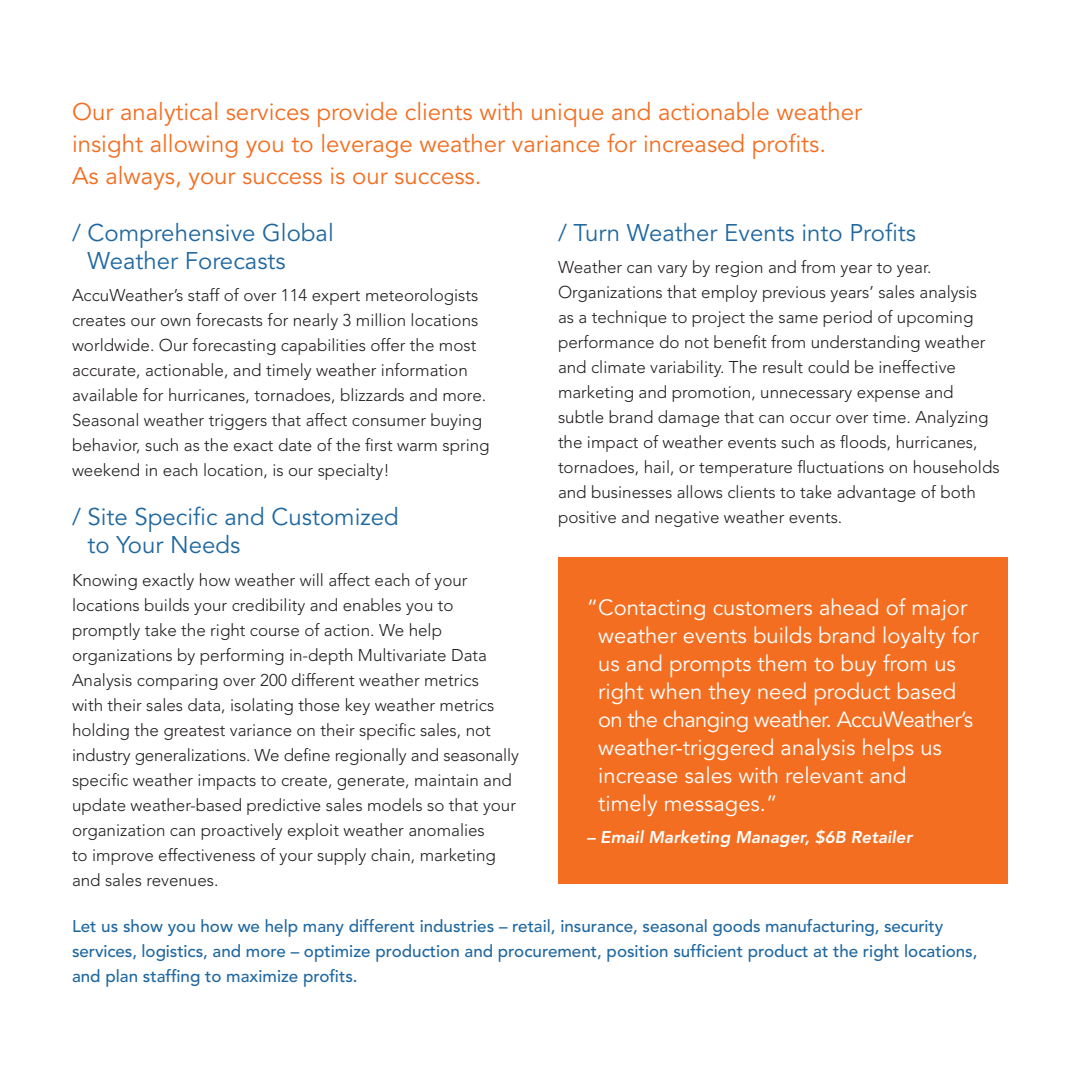
<style>
.page{position:relative;width:1080px;height:1080px;background:#fff}
.page>*{position:absolute;margin:0;border:0;box-sizing:border-box;transform-origin:0 0}
.t1{font:24px/32px "Avenir";color:#f36e21}
.t2{font:24px/28px "Avenir";color:#2068a0}
.t3{font:22px/28px "Avenir";color:#fff}
.t4{font:300 17px/25px "Avenir";color:#231f20}
.t5{font:500 17px/25px "Avenir";color:#2068a0}
.t6{font:italic 800 17px "Avenir";color:#fff}
</style>
<div class="page">
<div style="left:558px;top:558px;width:450px;height:326px;background:#f36e21"></div>
<p class="t1" style="left:72px;top:96px;width:792px">Our analytical services provide clients with unique and actionable weather insight allowing you to leverage weather variance for increased profits.<br>As always, your success is our success.</p>
<p class="t2" style="left:88px;top:219px;width:248px;text-indent:-16px">/ Comprehensive Global<br>Weather Forecasts</p>
<p class="t4" style="left:72px;top:283px;width:419px">AccuWeather’s staff of over 114 expert meteorologists creates our own forecasts for nearly 3 million locations worldwide. Our forecasting capabilities offer the most accurate, actionable, and timely weather information available for hurricanes, tornadoes, blizzards and more.<br>Seasonal weather triggers that affect consumer buying behavior, such as the exact date of the first warm spring weekend in each location, is our specialty!</p>
<p class="t2" style="left:88px;top:504px;width:313px;text-indent:-16px">/ Site Specific and Customized to Your Needs</p>
<p class="t4" style="left:72px;top:567px;width:448px">Knowing exactly how weather will affect each of your locations builds your credibility and enables you to promptly take the right course of action. We help organizations by performing in-depth Multivariate Data Analysis comparing over 200 different weather metrics<br>with their sales data, isolating those key weather metrics holding the greatest variance on their specific sales, not industry generalizations. We define regionally and seasonally specific weather impacts to create, generate, maintain and update weather-based predictive sales models so that your organization can proactively exploit weather anomalies<br>to improve effectiveness of your supply chain, marketing and sales revenues.</p>
<p class="t2" style="left:558px;top:219px;width:360px">/ Turn Weather Events into Profits</p>
<p class="t4" style="left:558px;top:255px;width:443px">Weather can vary by region and from year to year.<br>Organizations that employ previous years’ sales analysis<br>as a technique to project the same period of upcoming performance do not benefit from understanding weather and climate variability. The result could be ineffective marketing and promotion, unnecessary expense and subtle brand damage that can occur over time. Analyzing the impact of weather events such as floods, hurricanes, tornadoes, hail, or temperature fluctuations on households and businesses allows clients to take advantage of both positive and negative weather events.</p>
<p class="t3" style="left:598px;top:594px;width:382px;text-indent:-11px">“Contacting customers ahead of major weather events builds brand loyalty for us and prompts them to buy from us right when they need product based on the changing weather. AccuWeather’s weather-triggered analysis helps us increase sales with relevant and<br>timely messages.”</p>
<p class="t6" style="left:587px;top:828px;width:327px">– Email Marketing Manager, $6B Retailer</p>
<p class="t5" style="left:72px;top:914px;width:907px">Let us show you how we help many different industries – retail, insurance, seasonal goods manufacturing, security services, logistics, and more – optimize production and procurement, position sufficient product at the right locations, and plan staffing to maximize profits.</p>
</div>
